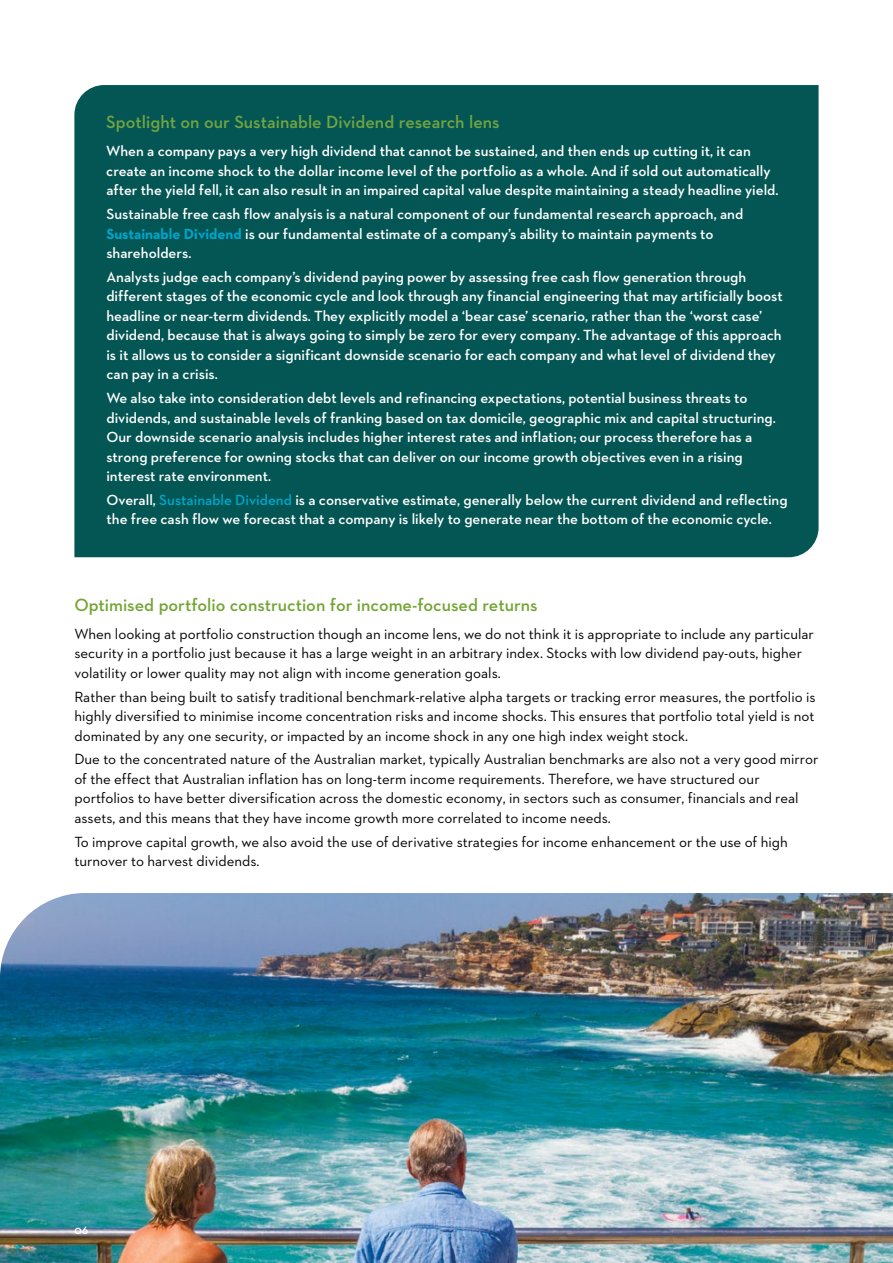
<style>
.page{position:relative;width:893px;height:1263px;background:#fff}
.page>*{position:absolute;margin:0;border:0;box-sizing:border-box;transform-origin:0 0}
.t1{font:600 18px "Neutraface 2 Text";color:#73a534}
.t2{font:600 18px "Neutraface 2 Text";color:#72a541}
.t3{font:600 15px/19.5px "Neutraface 2 Text";color:#fff}
.t4{font:15px/19.5px "Neutraface 2 Text";color:#000}
.t5{font:600 12px "Neutraface 2 Text";color:#fff}
.s1{font-weight:700;color:#00a6cb}
.s2{color:#00a6cb}
</style>
<div class="page">
<img style="left:0;top:893px;width:893px;height:370px">
<div style="left:74px;top:85px;width:745px;height:472px;background:#045654"></div>
<p class="t2" style="left:106px;top:111px;width:395px">Spotlight on our Sustainable Dividend research lens</p>
<p class="t3" style="left:106px;top:141px;width:674px">When a company pays a very high dividend that cannot be sustained, and then ends up cutting it, it can create an income shock to the dollar income level of the portfolio as a whole. And if sold out automatically after the yield fell, it can also result in an impaired capital value despite maintaining a steady headline yield.</p>
<p class="t3" style="left:106px;top:204px;width:638px">Sustainable free cash flow analysis is a natural component of our fundamental research approach, and<br><span class="s1">Sustainable Dividend</span> is our fundamental estimate of a company’s ability to maintain payments to shareholders.</p>
<p class="t3" style="left:106px;top:267px;width:678px">Analysts judge each company’s dividend paying power by assessing free cash flow generation through different stages of the economic cycle and look through any financial engineering that may artificially boost headline or near-term dividends. They explicitly model a ‘bear case’ scenario, rather than the ‘worst case’ dividend, because that is always going to simply be zero for every company. The advantage of this approach is it allows us to consider a significant downside scenario for each company and what level of dividend they can pay in a crisis.</p>
<p class="t3" style="left:106px;top:388px;width:671px">We also take into consideration debt levels and refinancing expectations, potential business threats to dividends, and sustainable levels of franking based on tax domicile, geographic mix and capital structuring.<br>Our downside scenario analysis includes higher interest rates and inflation; our process therefore has a strong preference for owning stocks that can deliver on our income growth objectives even in a rising interest rate environment.</p>
<p class="t3" style="left:106px;top:490px;width:683px">Overall, <span class="s2">Sustainable Dividend</span> is a conservative estimate, generally below the current dividend and reflecting the free cash flow we forecast that a company is likely to generate near the bottom of the economic cycle.</p>
<p class="t1" style="left:74px;top:593px;width:465px">Optimised portfolio construction for income-focused returns</p>
<p class="t4" style="left:74px;top:624px;width:741px">When looking at portfolio construction though an income lens, we do not think it is appropriate to include any particular security in a portfolio just because it has a large weight in an arbitrary index. Stocks with low dividend pay-outs, higher volatility or lower quality may not align with income generation goals.</p>
<p class="t4" style="left:74px;top:686px;width:743px;text-align:justify">Rather than being built to satisfy traditional benchmark-relative alpha targets or tracking error measures, the portfolio is highly diversified to minimise income concentration risks and income shocks. This ensures that portfolio total yield is not dominated by any one security, or impacted by an income shock in any one high index weight stock.</p>
<p class="t4" style="left:74px;top:749px;width:746px">Due to the concentrated nature of the Australian market, typically Australian benchmarks are also not a very good mirror of the effect that Australian inflation has on long-term income requirements. Therefore, we have structured our portfolios to have better diversification across the domestic economy, in sectors such as consumer, financials and real assets, and this means that they have income growth more correlated to income needs.</p>
<p class="t4" style="left:74px;top:831px;width:715px">To improve capital growth, we also avoid the use of derivative strategies for income enhancement or the use of high turnover to harvest dividends.</p>
<p class="t5" style="left:74px;top:1222px;width:16px">06</p>
</div>
